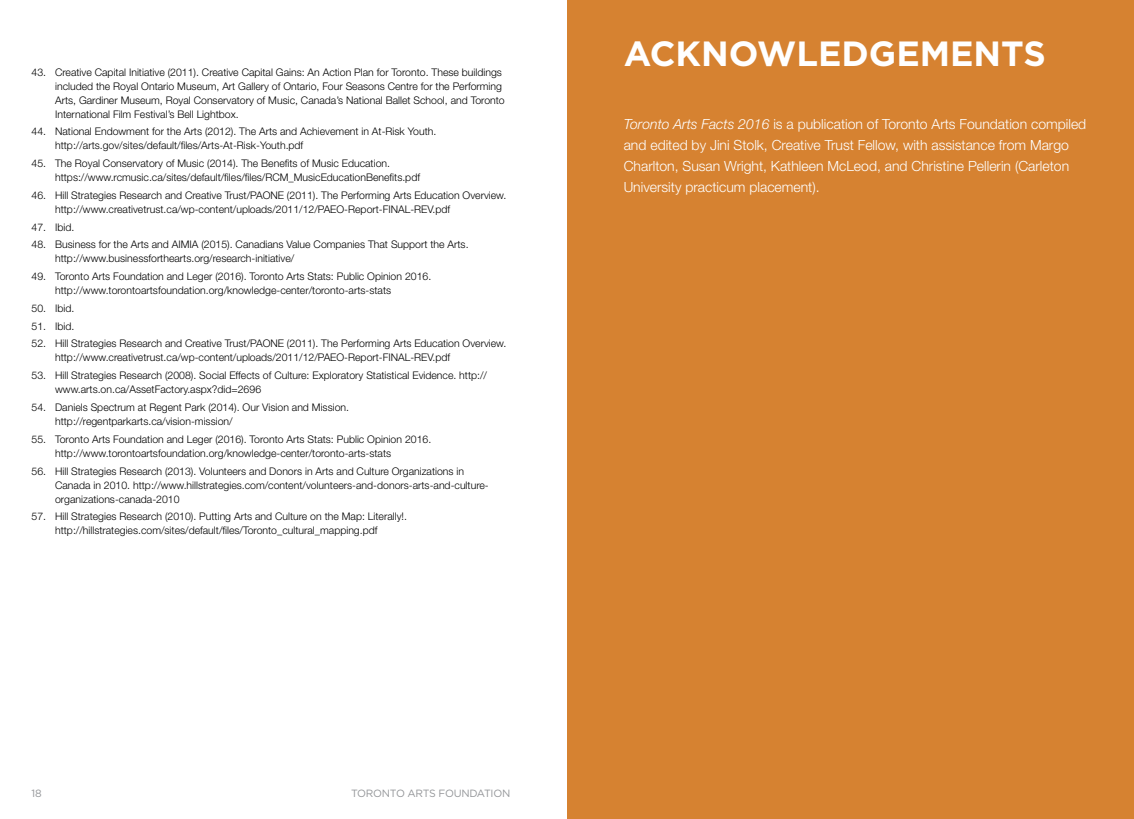
<style>
.page{position:relative;width:1134px;height:819px;background:#fff}
.page>*{position:absolute;margin:0;border:0;box-sizing:border-box;transform-origin:0 0}
.t1{font:700 35px "Gotham HTF";color:#fff}
.t2{font:300 14px/21px "Helvetica Neue LT Std";color:#fff}
.t3{font:300 10.5px/14px "Helvetica Neue LT Std";color:#000}
.t4{font:10.5px "Gotham HTF";letter-spacing:-.025em;color:#939598}
.s1{font-style:italic}
</style>
<div class="page">
<div style="left:567px;top:0;width:567px;height:819px;background:#d68231"></div>
<p class="t3" style="left:32px;top:65px;width:472px">43. Creative Capital Initiative (2011). Creative Capital Gains: An Action Plan for Toronto. These buildings</p>
<p class="t3" style="left:55px;top:79px;width:451px">included the Royal Ontario Museum, Art Gallery of Ontario, Four Seasons Centre for the Performing<br>Arts, Gardiner Museum, Royal Conservatory of Music, Canada’s National Ballet School, and Toronto<br>International Film Festival’s Bell Lightbox.</p>
<p class="t3" style="left:55px;top:124px;width:383px;text-indent:-24px">44. National Endowment for the Arts (2012). The Arts and Achievement in At-Risk Youth. http://arts.gov/sites/default/files/Arts-At-Risk-Youth.pdf</p>
<p class="t3" style="left:55px;top:156px;width:366px;text-indent:-24px">45. The Royal Conservatory of Music (2014). The Benefits of Music Education. https://www.rcmusic.ca/sites/default/files/files/RCM_MusicEducationBenefits.pdf</p>
<p class="t3" style="left:55px;top:188px;width:453px;text-indent:-24px">46. Hill Strategies Research and Creative Trust/PAONE (2011). The Performing Arts Education Overview. http://www.creativetrust.ca/wp-content/uploads/2011/12/PAEO-Report-FINAL-REV.pdf</p>
<p class="t3" style="left:32px;top:220px;width:44px">47. Ibid.</p>
<p class="t3" style="left:55px;top:237px;width:415px;text-indent:-24px">48. Business for the Arts and AIMIA (2015). Canadians Value Companies That Support the Arts. http://www.businessforthearts.org/research-initiative/</p>
<p class="t3" style="left:55px;top:269px;width:378px;text-indent:-24px">49. Toronto Arts Foundation and Leger (2016). Toronto Arts Stats: Public Opinion 2016. http://www.torontoartsfoundation.org/knowledge-center/toronto-arts-stats</p>
<p class="t3" style="left:32px;top:301px;width:44px">50. Ibid.</p>
<p class="t3" style="left:32px;top:319px;width:44px">51. Ibid.</p>
<p class="t3" style="left:55px;top:337px;width:453px;text-indent:-24px">52. Hill Strategies Research and Creative Trust/PAONE (2011). The Performing Arts Education Overview. http://www.creativetrust.ca/wp-content/uploads/2011/12/PAEO-Report-FINAL-REV.pdf</p>
<p class="t3" style="left:55px;top:368px;width:433px;text-indent:-24px">53. Hill Strategies Research (2008). Social Effects of Culture: Exploratory Statistical Evidence. http:// www.arts.on.ca/AssetFactory.aspx?did=2696</p>
<p class="t3" style="left:55px;top:400px;width:295px;text-indent:-24px">54. Daniels Spectrum at Regent Park (2014). Our Vision and Mission. http://regentparkarts.ca/vision-mission/</p>
<p class="t3" style="left:55px;top:432px;width:378px;text-indent:-24px">55. Toronto Arts Foundation and Leger (2016). Toronto Arts Stats: Public Opinion 2016. http://www.torontoartsfoundation.org/knowledge-center/toronto-arts-stats</p>
<p class="t3" style="left:55px;top:464px;width:435px;text-indent:-24px">56. Hill Strategies Research (2013). Volunteers and Donors in Arts and Culture Organizations in<br>Canada in 2010. http://www.hillstrategies.com/content/volunteers-and-donors-arts-and-culture&shy;organizations-canada-2010</p>
<p class="t3" style="left:32px;top:509px;width:377px;text-align:center">57. Hill Strategies Research (2010). Putting Arts and Culture on the Map: Literally!. http://hillstrategies.com/sites/default/files/Toronto_cultural_mapping.pdf</p>
<p class="t4" style="left:32px;top:787px;width:12px">18</p>
<p class="t4" style="left:351px;top:787px;width:161px">TORONTO ARTS FOUNDATION</p>
<h1 class="t1" style="left:624px;top:34px;width:424px">ACKNOWLEDGEMENTS</h1>
<p class="t2" style="left:624px;top:113px;width:464px"><span class="s1">Toronto Arts Facts 2016</span> is a publication of Toronto Arts Foundation compiled and edited by Jini Stolk, Creative Trust Fellow, with assistance from Margo Charlton, Susan Wright, Kathleen McLeod, and Christine Pellerin (Carleton University practicum placement).</p>
</div>
